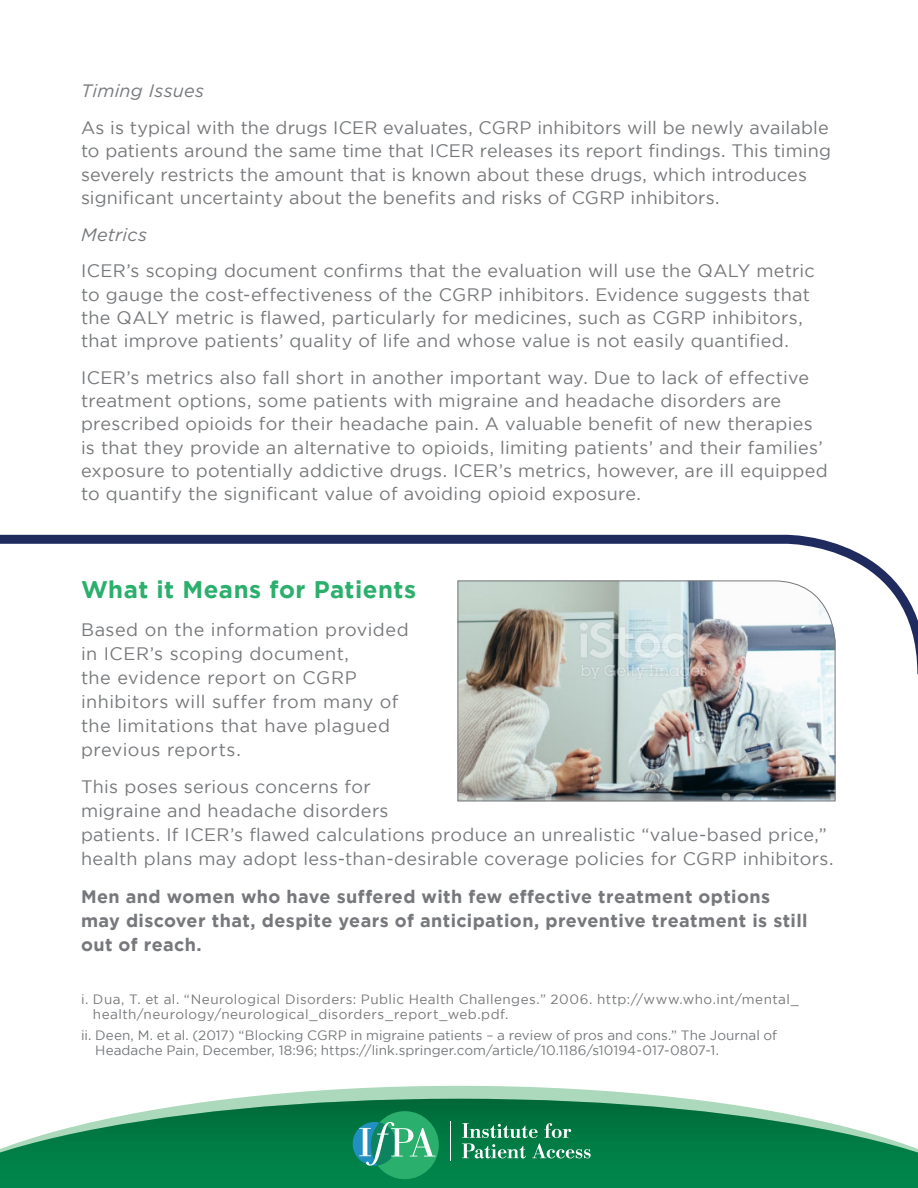
<style>
.page{position:relative;width:918px;height:1188px;background:#fff}
.page>*{position:absolute;margin:0;border:0;box-sizing:border-box;transform-origin:0 0}
.t1{font:700 24px "Gotham";letter-spacing:.02em;color:#2baf6c}
.t2{font:18px/23.2px "Gotham";letter-spacing:.015em;color:#76787b}
.t3{font:700 18px/24px "Gotham";letter-spacing:.02em;color:#76787b}
.t4{font:italic 18px "Gotham";letter-spacing:.01em;color:#76787b}
.t5{font:13.5px/15px "Gotham";letter-spacing:.015em;color:#76787b}
.t6{font:13.5px/15px "Gotham";letter-spacing:.035em;color:#76787b}
</style>
<div class="page">
<svg style="left:229px;top:1086px;width:460px;height:13px;fill:#acd9bb"></svg>
<svg style="left:0;top:1099px;width:918px;height:89px;background:#2d9365"></svg>
<img style="left:457px;top:683px;width:379px;height:119px">
<svg style="left:0;top:534px;width:918px;height:149px"></svg>
<div style="left:353px;top:1122px;width:43px;height:44px;background:#218fc0;border-radius:50%"></div>
<svg style="left:359px;top:1111px;width:80px;height:68px;background:#37a57a"></svg>
<svg style="left:462px;top:1123px;width:76px;height:15px"></svg>
<svg style="left:544px;top:1123px;width:27px;height:15px"></svg>
<svg style="left:462px;top:1144px;width:64px;height:14px"></svg>
<svg style="left:532px;top:1144px;width:59px;height:14px"></svg>
<hr style="left:450px;top:1122px;width:1px;height:39px;background:#fff">
<p class="t4" style="left:81px;top:81px;width:125px">Timing Issues</p>
<p class="t2" style="left:81px;top:116px;width:751px">As is typical with the drugs ICER evaluates, CGRP inhibitors will be newly available to patients around the same time that ICER releases its report findings. This timing severely restricts the amount that is known about these drugs, which introduces significant uncertainty about the benefits and risks of CGRP inhibitors.</p>
<p class="t4" style="left:81px;top:224px;width:68px">Metrics</p>
<p class="t2" style="left:81px;top:259px;width:735px">ICER’s scoping document confirms that the evaluation will use the QALY metric to gauge the cost-effectiveness of the CGRP inhibitors. Evidence suggests that the QALY metric is flawed, particularly for medicines, such as CGRP inhibitors, that improve patients’ quality of life and whose value is not easily quantified.</p>
<p class="t2" style="left:81px;top:366px;width:748px">ICER’s metrics also fall short in another important way. Due to lack of effective treatment options, some patients with migraine and headache disorders are prescribed opioids for their headache pain. A valuable benefit of new therapies is that they provide an alternative to opioids, limiting patients’ and their families’ exposure to potentially addictive drugs. ICER’s metrics, however, are ill equipped to quantify the significant value of avoiding opioid exposure.</p>
<p class="t1" style="left:81px;top:576px;width:337px">What it Means for Patients</p>
<p class="t2" style="left:81px;top:617px;width:329px;line-height:24px">Based on the information provided in ICER’s scoping document,<br>the evidence report on CGRP inhibitors will suffer from many of the limitations that have plagued previous reports.</p>
<p class="t2" style="left:81px;top:774px;width:754px;line-height:24px">This poses serious concerns for<br>migraine and headache disorders<br>patients. If ICER’s flawed calculations produce an unrealistic “value-based price,” health plans may adopt less-than-desirable coverage policies for CGRP inhibitors.</p>
<p class="t3" style="left:81px;top:884px;width:728px">Men and women who have suffered with few effective treatment options may discover that, despite years of anticipation, preventive treatment is still out of reach.</p>
<p class="t6" style="left:93px;top:991px;width:708px;text-indent:-12px">i. Dua, T. et al. “Neurological Disorders: Public Health Challenges.” 2006. http://www.who.int/mental_ health/neurology/neurological_disorders_report_web.pdf.</p>
<p class="t5" style="left:95px;top:1028px;width:683px;text-indent:-14px">ii. Deen, M. et al. (2017) “Blocking CGRP in migraine patients – a review of pros and cons.” The Journal of<br>Headache Pain, December, 18:96; https://link.springer.com/article/10.1186/s10194-017-0807-1.</p>
</div>
